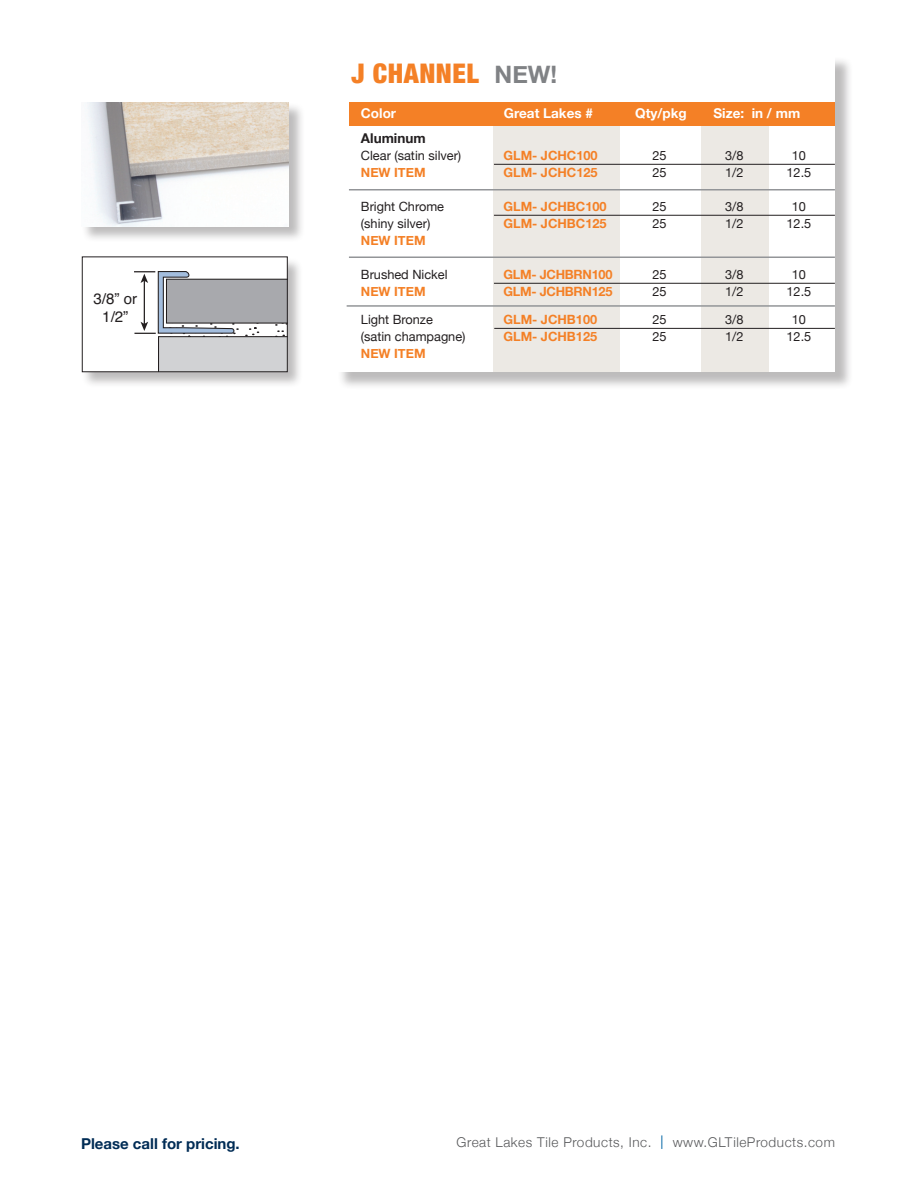
<style>
.page{position:relative;width:918px;height:1188px;background:#fff}
.page>*{position:absolute;margin:0;border:0;box-sizing:border-box;transform-origin:0 0}
.t1{font:900 condensed 27px "Helvetica Neue";letter-spacing:.02em;color:#f48026}
.t2{font:15.15px/18.1px "Helvetica";color:#231f20;text-align:center}
.t3{font:700 15px "Helvetica Neue";color:#002c55}
.t4{font:300 13.5px "Helvetica Neue";letter-spacing:.04em;color:#57585a}
.t5{font:700 13.5px "Helvetica Neue";color:#fff}
.t6{font:700 13.5px "Helvetica Neue";color:#231f20}
.t7{font:12.75px "Helvetica Neue";color:#231f20}
.t8{font:700 12.75px "Helvetica Neue";color:#f48026}
.t9{font:700 12.75px "Helvetica Neue";letter-spacing:-.02em;color:#f48026}
.s1{font-weight:700;font-stretch:normal;font-size:24px;color:#808285}
.s2{font-weight:400;color:#0065a4}
</style>
<div class="page">
<div style="left:81px;top:257px;width:222px;height:131px;background:#231f20;opacity:.3"></div>
<div style="left:81px;top:257px;width:206px;height:115px;background:#fff"></div>
<svg style="left:134px;top:271px;width:152px;height:99px"></svg>
<div style="left:82px;top:256px;width:206px;height:116px;border:1px solid #231f20"></div>
<div style="left:338px;top:56px;width:516px;height:335px;background:#231f20;opacity:.3"></div>
<div style="left:335px;top:54px;width:500px;height:318px;background:#fff"></div>
<div style="left:494px;top:115px;width:126px;height:257px;background:#ece9e4"></div>
<div style="left:701px;top:115px;width:68px;height:257px;background:#ece9e4"></div>
<hr style="left:349px;top:189px;width:486px;height:2px;background:#939598">
<hr style="left:349px;top:257px;width:486px;height:1px;background:#939598">
<hr style="left:347px;top:305px;width:488px;height:2px;background:#939598">
<div style="left:349px;top:102px;width:486px;height:24px;background:#f48026"></div>
<div style="left:81px;top:103px;width:224px;height:140px;background:#231f20;opacity:.3"></div>
<img style="left:81px;top:103px;width:208px;height:124px">
<hr style="left:494px;top:328px;width:341px;height:1px;background:#231f20">
<hr style="left:494px;top:283px;width:341px;height:1px;background:#231f20">
<hr style="left:494px;top:164px;width:341px;height:1px;background:#231f20">
<hr style="left:494px;top:215px;width:341px;height:1px;background:#231f20">
<p class="t2" style="left:93px;top:290px;width:45px">3/8” or<br>1/2”</p>
<p class="t1" style="left:352px;top:51px;width:207px">J CHANNEL <span class="s1">NEW!</span></p>
<p class="t5" style="left:361px;top:103px;width:37px">Color</p>
<p class="t5" style="left:504px;top:103px;width:91px">Great Lakes #</p>
<p class="t5" style="left:635px;top:103px;width:53px">Qty/pkg</p>
<p class="t5" style="left:713px;top:103px;width:88px">Size: in / mm</p>
<p class="t6" style="left:361px;top:128px;width:66px">Aluminum</p>
<p class="t7" style="left:361px;top:147px;width:102px">Clear (satin silver)</p>
<p class="t8" style="left:503px;top:146px;width:96px">GLM- JCHC100</p>
<p class="t7" style="left:652px;top:147px;width:16px">25</p>
<p class="t7" style="left:725px;top:147px;width:20px">3/8</p>
<p class="t7" style="left:792px;top:147px;width:16px">10</p>
<p class="t8" style="left:361px;top:163px;width:66px">NEW ITEM</p>
<p class="t8" style="left:503px;top:163px;width:96px">GLM- JCHC125</p>
<p class="t7" style="left:652px;top:164px;width:16px">25</p>
<p class="t7" style="left:725px;top:164px;width:20px">1/2</p>
<p class="t7" style="left:787px;top:164px;width:26px">12.5</p>
<p class="t7" style="left:361px;top:198px;width:85px">Bright Chrome</p>
<p class="t8" style="left:503px;top:197px;width:105px">GLM- JCHBC100</p>
<p class="t7" style="left:652px;top:198px;width:16px">25</p>
<p class="t7" style="left:725px;top:198px;width:20px">3/8</p>
<p class="t7" style="left:792px;top:198px;width:16px">10</p>
<p class="t7" style="left:361px;top:215px;width:71px">(shiny silver)</p>
<p class="t8" style="left:503px;top:214px;width:105px">GLM- JCHBC125</p>
<p class="t7" style="left:652px;top:215px;width:16px">25</p>
<p class="t7" style="left:725px;top:215px;width:20px">1/2</p>
<p class="t7" style="left:787px;top:215px;width:26px">12.5</p>
<p class="t8" style="left:361px;top:231px;width:66px">NEW ITEM</p>
<p class="t7" style="left:361px;top:266px;width:88px">Brushed Nickel</p>
<p class="t9" style="left:503px;top:265px;width:111px">GLM- JCHBRN100</p>
<p class="t7" style="left:652px;top:266px;width:16px">25</p>
<p class="t7" style="left:725px;top:266px;width:20px">3/8</p>
<p class="t7" style="left:792px;top:266px;width:16px">10</p>
<p class="t8" style="left:361px;top:282px;width:66px">NEW ITEM</p>
<p class="t9" style="left:503px;top:282px;width:111px">GLM- JCHBRN125</p>
<p class="t7" style="left:652px;top:283px;width:16px">25</p>
<p class="t7" style="left:725px;top:283px;width:20px">1/2</p>
<p class="t7" style="left:787px;top:283px;width:26px">12.5</p>
<p class="t7" style="left:361px;top:311px;width:74px">Light Bronze</p>
<p class="t8" style="left:503px;top:310px;width:95px">GLM- JCHB100</p>
<p class="t7" style="left:652px;top:311px;width:16px">25</p>
<p class="t7" style="left:725px;top:311px;width:20px">3/8</p>
<p class="t7" style="left:792px;top:311px;width:16px">10</p>
<p class="t7" style="left:361px;top:328px;width:106px">(satin champagne)</p>
<p class="t8" style="left:503px;top:327px;width:95px">GLM- JCHB125</p>
<p class="t7" style="left:652px;top:328px;width:16px">25</p>
<p class="t7" style="left:725px;top:328px;width:20px">1/2</p>
<p class="t7" style="left:787px;top:328px;width:26px">12.5</p>
<p class="t8" style="left:361px;top:344px;width:66px">NEW ITEM</p>
<p class="t3" style="left:81px;top:1132px;width:160px">Please call for pricing.</p>
<p class="t4" style="left:457px;top:1131px;width:380px">Great Lakes Tile Products, Inc. <span class="s2">|</span> www.GLTileProducts.com</p>
</div>
